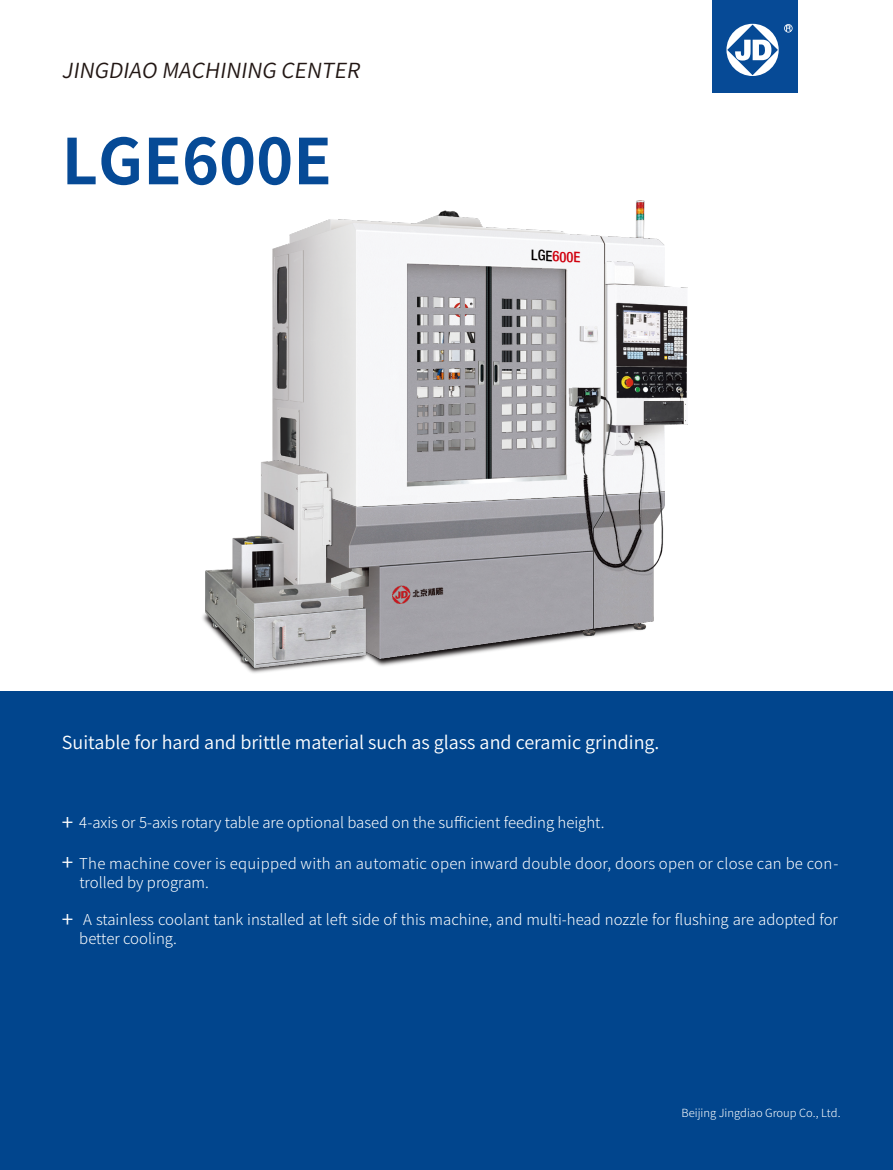
<style>
.page{position:relative;width:893px;height:1170px;background:#fff}
.page>*{position:absolute;margin:0;border:0;box-sizing:border-box;transform-origin:0 0}
.t1{font:700 63px "Source Han Sans CN";color:#064a96}
.t2{font:italic 20.7px "Source Han Sans CN";color:#221714}
.t3{font:18px "Source Han Sans CN";color:#fff}
.t4{font:300 15px/19.5px "Source Han Sans CN";color:#fff}
.t5{font:500 condensed 14.55px "Helvetica Neue LT Std";color:#d0000e}
.t6{font:300 11.25px "Source Han Sans CN";color:#fff}
.s1{color:#040000}
.s2{font-weight:400;font-size:21px}
</style>
<div class="page">
<img style="left:202px;top:614px;width:230px;height:59px">
<img style="left:382px;top:506px;width:272px;height:153px">
<img style="left:273px;top:216px;width:391px;height:290px">
<img style="left:278px;top:266px;width:8px;height:58px">
<img style="left:277px;top:332px;width:9px;height:56px">
<img style="left:205px;top:461px;width:177px;height:209px">
<img style="left:393px;top:261px;width:295px;height:342px">
<div style="left:712px;top:0;width:85px;height:93px;background:#064a96"></div>
<svg style="left:726px;top:24px;width:67px;height:52px"></svg>
<div style="left:0;top:691px;width:893px;height:478px;background:#01458d"></div>
<h2 class="t2" style="left:62px;top:59px;width:309px">JINGDIAOMACHININGCENTER</h2>
<h1 class="t1" style="left:62px;top:126px;width:272px">LGE600E</h1>
<p class="t5" style="left:532px;top:246px;width:51px;rotate:3deg"><span class="s1">LGE</span>600E</p>
<p class="t3" style="left:62px;top:732px;width:599px">Suitable for hard and brittle material such as glass and ceramic grinding.</p>
<p class="t4" style="left:62px;top:813px;width:544px"><span class="s2">+</span> 4-axis or 5-axis rotary table are optional based on the sufficient feeding height.</p>
<p class="t4" style="left:79px;top:853px;width:761px;text-indent:-18px"><span class="s2">+</span> The machine cover is equipped with an automatic open inward double door, doors open or close can be con&shy;trolled by program.</p>
<p class="t4" style="left:79px;top:909px;width:760px;text-indent:-18px"><span class="s2">+</span> A stainless coolant tank installed at left side of this machine, and multi-head nozzle for flushing are adopted for better cooling.</p>
<p class="t6" style="left:681px;top:1106px;width:160px">Beijing Jingdiao Group Co., Ltd.</p>
</div>
